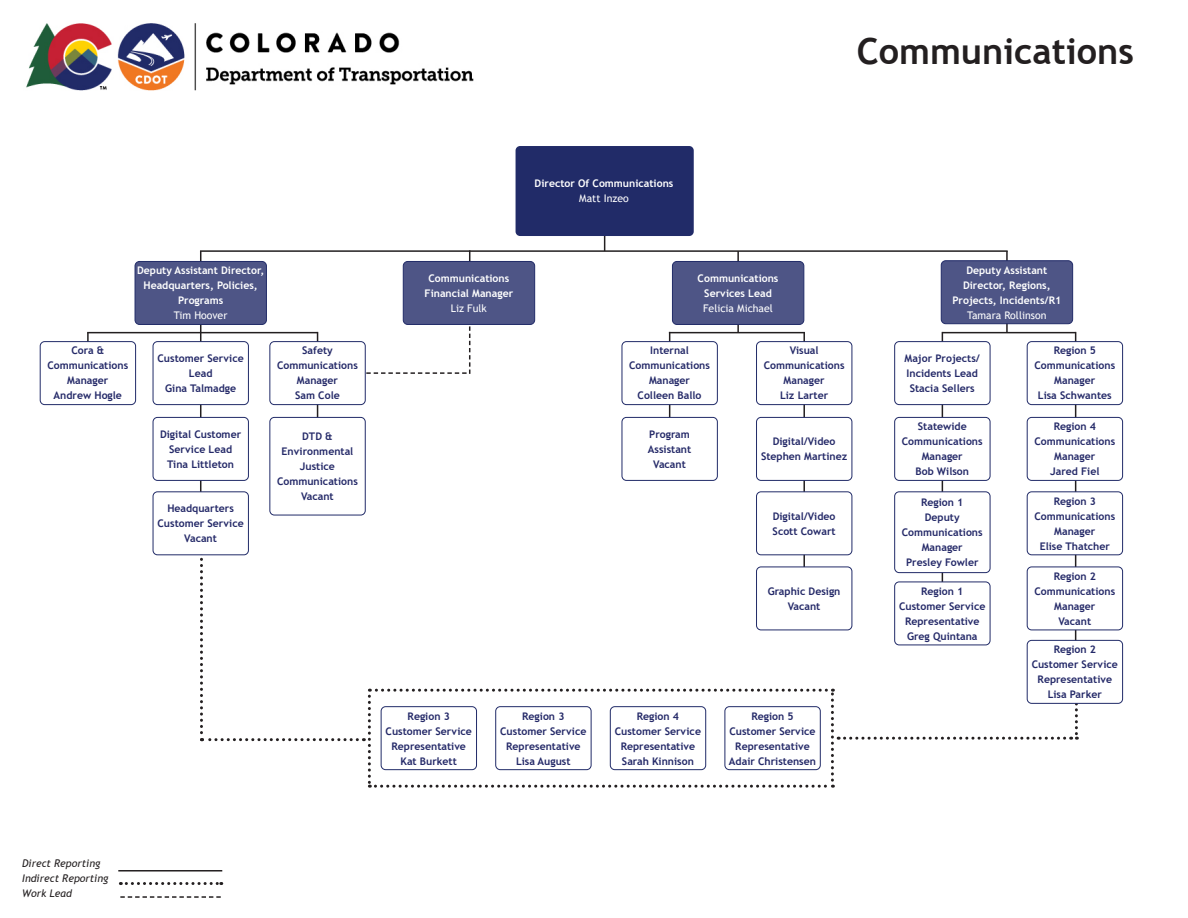
<style>
.page{position:relative;width:1188px;height:918px;background:#fff}
.page>*{position:absolute;margin:0;border:0;box-sizing:border-box;transform-origin:0 0}
.t1{font:700 36px "Trebuchet MS";color:#231f20}
.t2{font:700 10.5px/15px "Trebuchet MS";color:#242968;text-align:center}
.t3{font:700 10.5px/15px "Trebuchet MS";color:#fff;text-align:center}
.t4{font:italic 10.5px/15px "Trebuchet MS";color:#231f20}
.s1{font-weight:400}
</style>
<div class="page">
<img style="left:26px;top:23px;width:448px;height:68px">
<hr style="left:1006px;top:251px;width:2px;height:82px;background:#231f20">
<hr style="left:942px;top:332px;width:1px;height:260px;background:#231f20">
<hr style="left:737px;top:251px;width:2px;height:82px;background:#231f20">
<hr style="left:1075px;top:332px;width:1px;height:331px;background:#231f20">
<svg style="left:285px;top:291px;width:185px;height:83px"></svg>
<hr style="left:803px;top:333px;width:2px;height:268px;background:#231f20">
<hr style="left:87px;top:333px;width:2px;height:50px;background:#231f20">
<hr style="left:669px;top:332px;width:1px;height:136px;background:#231f20">
<hr style="left:942px;top:332px;width:134px;height:1px;background:#231f20">
<hr style="left:200px;top:251px;width:1px;height:264px;background:#231f20">
<hr style="left:87px;top:332px;width:231px;height:1px;background:#231f20">
<hr style="left:669px;top:332px;width:136px;height:1px;background:#231f20">
<hr style="left:200px;top:250px;width:808px;height:2px;background:#231f20">
<hr style="left:317px;top:332px;width:1px;height:149px;background:#231f20">
<div style="left:40px;top:342px;width:96px;height:63px;background:#fff;border-radius:4px"></div>
<div style="left:40px;top:341px;width:96px;height:64px;border:1px solid #212b68;border-radius:4px"></div>
<div style="left:135px;top:261px;width:131px;height:63px;background:#4e5586;border-radius:4px"></div>
<hr style="left:604px;top:205px;width:1px;height:46px;background:#231f20">
<div style="left:516px;top:146px;width:178px;height:90px;background:#212b68;border-radius:4px"></div>
<div style="left:135px;top:261px;width:132px;height:64px;border:1px solid #212b68;border-radius:4px"></div>
<div style="left:672px;top:261px;width:132px;height:63px;background:#4e5586;border-radius:4px"></div>
<hr style="left:469px;top:250px;width:1px;height:55px;background:#231f20">
<div style="left:153px;top:341px;width:96px;height:64px;border:1px solid #212b68;border-radius:4px"></div>
<div style="left:153px;top:417px;width:96px;height:64px;border:1px solid #212b68;border-radius:4px"></div>
<div style="left:153px;top:491px;width:96px;height:64px;border:1px solid #212b68;border-radius:4px"></div>
<div style="left:895px;top:342px;width:95px;height:63px;background:#fff;border-radius:4px"></div>
<div style="left:270px;top:342px;width:95px;height:63px;background:#fff;border-radius:4px"></div>
<div style="left:269px;top:341px;width:97px;height:64px;border:1px solid #212b68;border-radius:4px"></div>
<div style="left:270px;top:417px;width:95px;height:98px;background:#fff;border-radius:4px"></div>
<div style="left:269px;top:417px;width:97px;height:98px;border:1px solid #212b68;border-radius:4px"></div>
<div style="left:895px;top:582px;width:95px;height:63px;background:#fff;border-radius:4px"></div>
<div style="left:403px;top:261px;width:132px;height:63px;background:#4e5586;border-radius:4px"></div>
<div style="left:672px;top:261px;width:132px;height:64px;border:1px solid #212b68;border-radius:4px"></div>
<div style="left:1027px;top:640px;width:96px;height:63px;background:#fff;border-radius:4px"></div>
<div style="left:894px;top:582px;width:96px;height:63px;border:1px solid #212b68;border-radius:4px"></div>
<hr style="left:118px;top:870px;width:104px;height:2px;background:#231f20">
<svg style="left:120px;top:882px;width:102px;height:3px"></svg>
<div style="left:622px;top:417px;width:96px;height:64px;border:1px solid #212b68;border-radius:4px"></div>
<div style="left:622px;top:341px;width:96px;height:64px;border:1px solid #212b68;border-radius:4px"></div>
<div style="left:1027px;top:567px;width:96px;height:63px;background:#fff;border-radius:4px"></div>
<div style="left:1027px;top:567px;width:96px;height:63px;border:1px solid #212b68;border-radius:4px"></div>
<div style="left:757px;top:342px;width:95px;height:63px;background:#fff;border-radius:4px"></div>
<div style="left:756px;top:341px;width:96px;height:64px;border:1px solid #212b68;border-radius:4px"></div>
<div style="left:757px;top:417px;width:95px;height:63px;background:#fff;border-radius:4px"></div>
<div style="left:756px;top:417px;width:96px;height:64px;border:1px solid #212b68;border-radius:4px"></div>
<div style="left:757px;top:492px;width:95px;height:63px;background:#fff;border-radius:4px"></div>
<div style="left:756px;top:491px;width:96px;height:64px;border:1px solid #212b68;border-radius:4px"></div>
<div style="left:757px;top:567px;width:95px;height:63px;background:#fff;border-radius:4px"></div>
<div style="left:756px;top:567px;width:96px;height:63px;border:1px solid #212b68;border-radius:4px"></div>
<div style="left:941px;top:261px;width:132px;height:63px;background:#4e5586;border-radius:4px"></div>
<div style="left:894px;top:341px;width:96px;height:64px;border:1px solid #212b68;border-radius:4px"></div>
<div style="left:1027px;top:492px;width:96px;height:63px;background:#fff;border-radius:4px"></div>
<div style="left:941px;top:260px;width:132px;height:64px;border:1px solid #212b68;border-radius:4px"></div>
<div style="left:895px;top:417px;width:95px;height:63px;background:#fff;border-radius:4px"></div>
<div style="left:894px;top:417px;width:96px;height:64px;border:1px solid #212b68;border-radius:4px"></div>
<div style="left:1027px;top:640px;width:96px;height:64px;border:1px solid #212b68;border-radius:4px"></div>
<div style="left:895px;top:492px;width:95px;height:81px;background:#fff;border-radius:4px"></div>
<div style="left:894px;top:491px;width:96px;height:82px;border:1px solid #212b68;border-radius:4px"></div>
<div style="left:1027px;top:491px;width:96px;height:64px;border:1px solid #212b68;border-radius:4px"></div>
<div style="left:1027px;top:342px;width:96px;height:63px;background:#fff;border-radius:4px"></div>
<div style="left:1027px;top:341px;width:96px;height:64px;border:1px solid #212b68;border-radius:4px"></div>
<div style="left:1027px;top:417px;width:96px;height:63px;background:#fff;border-radius:4px"></div>
<div style="left:1027px;top:417px;width:96px;height:64px;border:1px solid #212b68;border-radius:4px"></div>
<svg style="left:1071px;top:702px;width:7px;height:38px"></svg>
<div style="left:403px;top:261px;width:132px;height:64px;border:1px solid #212b68;border-radius:4px"></div>
<svg style="left:363px;top:689px;width:702px;height:99px"></svg>
<svg style="left:200px;top:521px;width:157px;height:220px"></svg>
<svg style="left:120px;top:896px;width:101px;height:2px"></svg>
<h1 class="t1" style="left:857px;top:28px;width:279px">Communications</h1>
<h2 class="t3" style="left:137px;top:263px;width:129px">Deputy Assistant Director,<br>Headquarters, Policies,<br>Programs<br><span class="s1">Tim Hoover</span></h2>
<p class="t2" style="left:47px;top:343px;width:82px">Cora &amp;<br>Communications<br>Manager<br>Andrew Hogle</p>
<p class="t2" style="left:158px;top:351px;width:88px">Customer Service<br>Lead<br>Gina Talmadge</p>
<p class="t2" style="left:160px;top:427px;width:83px">Digital Customer<br>Service Lead<br>Tina Littleton</p>
<p class="t2" style="left:158px;top:501px;width:88px">Headquarters<br>Customer Service<br>Vacant</p>
<p class="t2" style="left:277px;top:343px;width:82px">Safety<br>Communications<br>Manager<br>Sam Cole</p>
<p class="t2" style="left:277px;top:429px;width:82px">DTD &amp;<br>Environmental<br>Justice<br>Communications<br>Vacant</p>
<h1 class="t3" style="left:535px;top:176px;width:140px">Director Of Communications<br><span class="s1">Matt Inzeo</span></h1>
<h2 class="t3" style="left:425px;top:271px;width:90px">Communications<br>Financial Manager<br><span class="s1">Liz Fulk</span></h2>
<h2 class="t3" style="left:698px;top:271px;width:82px">Communications<br>Services Lead<br><span class="s1">Felicia Michael</span></h2>
<p class="t2" style="left:629px;top:343px;width:82px">Internal<br>Communications<br>Manager<br>Colleen Ballo</p>
<p class="t2" style="left:764px;top:343px;width:82px">Visual<br>Communications<br>Manager<br>Liz Larter</p>
<p class="t2" style="left:761px;top:434px;width:88px">Digital/Video<br>Stephen Martinez</p>
<p class="t2" style="left:648px;top:427px;width:45px">Program<br>Assistant<br>Vacant</p>
<p class="t2" style="left:773px;top:508px;width:64px;text-align:left">Digital/Video<br>Scott Cowart</p>
<p class="t2" style="left:768px;top:584px;width:74px">Graphic Design<br>Vacant</p>
<p class="t4" style="left:22px;top:855px;width:88px">Direct Reporting<br>Indirect Reporting<br>Work Lead</p>
<p class="t2" style="left:386px;top:708px;width:88px">Region 3<br>Customer Service<br>Representative<br>Kat Burkett</p>
<p class="t2" style="left:500px;top:708px;width:88px">Region 3<br>Customer Service<br>Representative<br>Lisa August</p>
<p class="t2" style="left:615px;top:708px;width:88px">Region 4<br>Customer Service<br>Representative<br>Sarah Kinnison</p>
<p class="t2" style="left:729px;top:708px;width:89px">Region 5<br>Customer Service<br>Representative<br>Adair Christensen</p>
<h2 class="t3" style="left:952px;top:262px;width:110px">Deputy Assistant<br>Director, Regions,<br>Projects, Incidents/R1<br><span class="s1">Tamara Rollinson</span></h2>
<p class="t2" style="left:905px;top:351px;width:77px">Major Projects/<br>Incidents Lead<br>Stacia Sellers</p>
<p class="t2" style="left:902px;top:419px;width:82px">Statewide<br>Communications<br>Manager<br>Bob Wilson</p>
<p class="t2" style="left:902px;top:495px;width:82px">Region 1<br>Deputy<br>Communications<br>Manager<br>Presley Fowler</p>
<p class="t2" style="left:899px;top:584px;width:88px">Region 1<br>Customer Service<br>Representative<br>Greg Quintana</p>
<p class="t2" style="left:1034px;top:343px;width:82px">Region 5<br>Communications<br>Manager<br>Lisa Schwantes</p>
<p class="t2" style="left:1034px;top:419px;width:82px">Region 4<br>Communications<br>Manager<br>Jared Fiel</p>
<p class="t2" style="left:1034px;top:493px;width:82px">Region 3<br>Communications<br>Manager<br>Elise Thatcher</p>
<p class="t2" style="left:1034px;top:569px;width:82px">Region 2<br>Communications<br>Manager<br>Vacant</p>
<p class="t2" style="left:1032px;top:642px;width:88px">Region 2<br>Customer Service<br>Representative<br>Lisa Parker</p>
</div>
